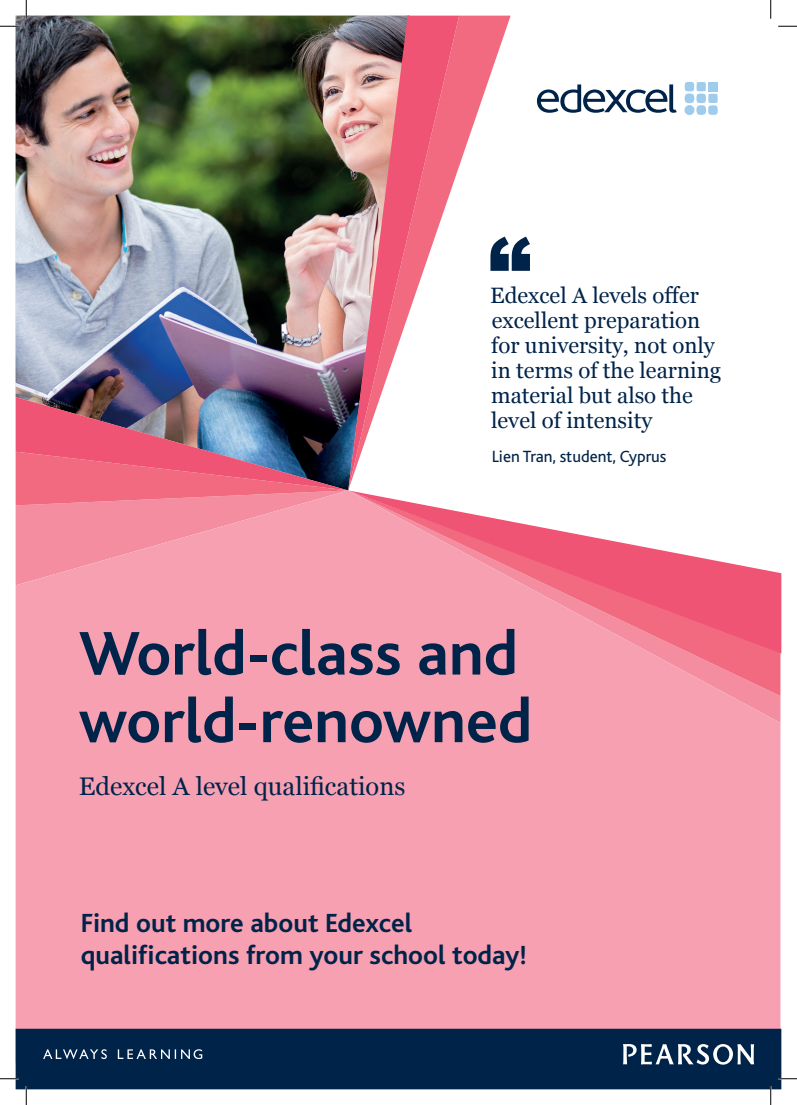
<style>
.page{position:relative;width:797px;height:1105px;background:#fff}
.page>*{position:absolute;margin:0;border:0;box-sizing:border-box;transform-origin:0 0}
.t1{font:700 64.5px/67.6px "Bliss";color:#002349}
.t2{font:700 27.5px/31.6px "Bliss";color:#002349}
.t3{font:25.5px "Georgia";color:#002349}
.t4{font:22.25px/24.9px "Georgia";color:#002349}
.t5{font:17px "Bliss";color:#002349}
</style>
<div class="page">
<img style="left:16px;top:16px;width:332px;height:381px">
<svg style="left:459px;top:16px;width:51px;height:221px"></svg>
<svg style="left:348px;top:16px;width:111px;height:474px"></svg>
<img style="left:16px;top:397px;width:332px;height:93px">
<div style="left:16px;top:490px;width:764px;height:539px;background:#f6a0b2"></div>
<svg style="left:490px;top:237px;width:40px;height:34px"></svg>
<svg style="left:348px;top:490px;width:433px;height:163px"></svg>
<svg style="left:684px;top:82px;width:33px;height:33px"></svg>
<div style="left:708px;top:82px;width:9px;height:9px;background:#9fcbec"></div>
<div style="left:684px;top:105px;width:10px;height:10px;background:#9fcbec;border-radius:50%"></div>
<svg style="left:537px;top:84px;width:139px;height:29px"></svg>
<div style="left:16px;top:1029px;width:765px;height:60px;background:#002349"></div>
<svg style="left:623px;top:1044px;width:131px;height:21px"></svg>
<svg style="left:43px;top:1049px;width:159px;height:10px"></svg>
<svg style="left:0;top:25px;width:19px;height:2px"></svg>
<svg style="left:778px;top:25px;width:19px;height:2px"></svg>
<svg style="left:0;top:1078px;width:19px;height:1px"></svg>
<svg style="left:778px;top:1078px;width:19px;height:1px"></svg>
<svg style="left:25px;top:0;width:2px;height:19px"></svg>
<svg style="left:25px;top:1086px;width:2px;height:19px"></svg>
<svg style="left:770px;top:0;width:1px;height:19px"></svg>
<svg style="left:770px;top:1086px;width:1px;height:19px"></svg>
<p class="t4" style="left:490px;top:282px;width:232px">Edexcel A levels offer excellent preparation for university, not only in terms of the learning material but also the level of intensity</p>
<p class="t5" style="left:491px;top:448px;width:176px">Lien Tran, student, Cyprus</p>
<h1 class="t1" style="left:79px;top:621px;width:454px">World-class and world-renowned</h1>
<p class="t3" style="left:79px;top:768px;width:328px">Edexcel A level qualifications</p>
<p class="t2" style="left:81px;top:908px;width:448px">Find out more about Edexcel qualifications from your school today!</p>
</div>
